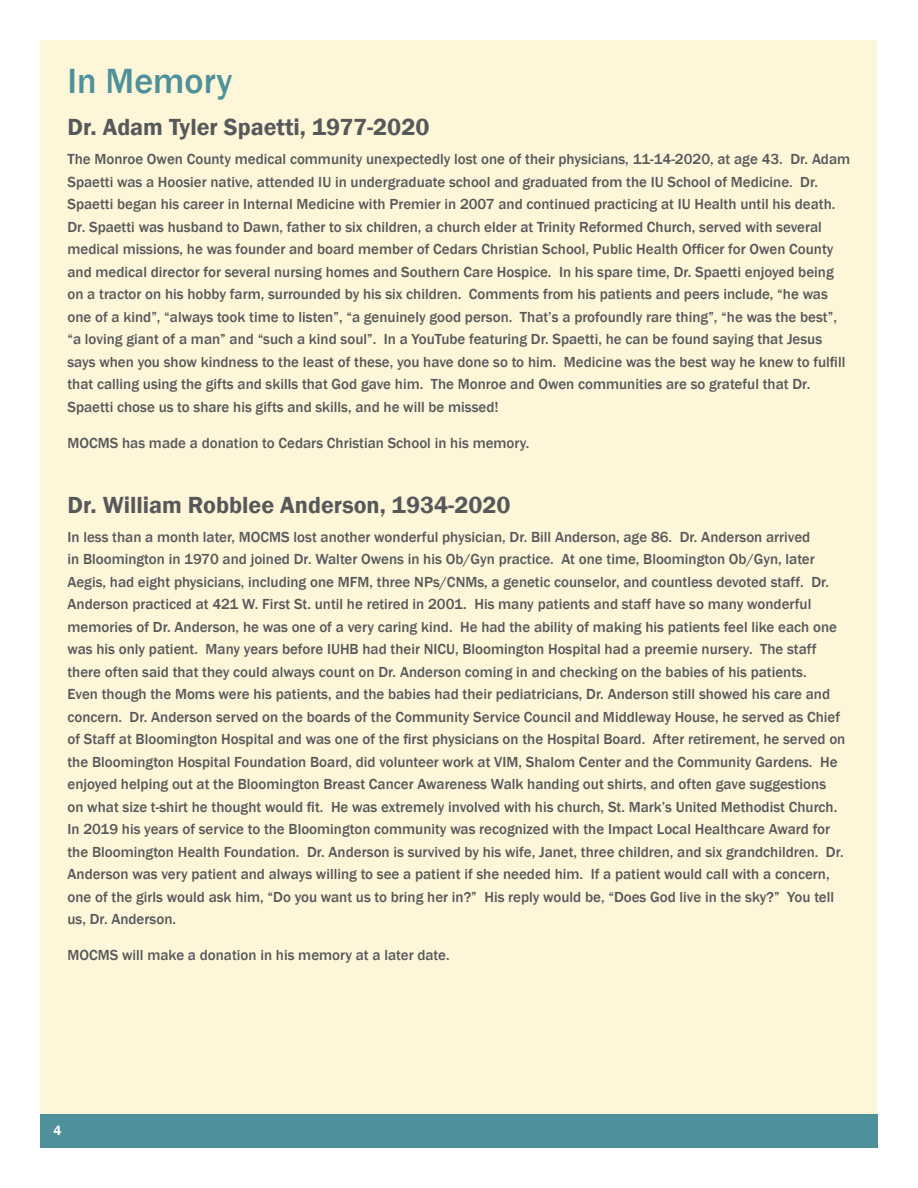
<style>
.page{position:relative;width:918px;height:1188px;background:#fff}
.page>*{position:absolute;margin:0;border:0;box-sizing:border-box;transform-origin:0 0}
.t1{font:500 36px "Franklin Gothic";color:#4e919a}
.t2{font:600 24px "Franklin Gothic";color:#57585a}
.t3{font:500 15px/22.5px "Franklin Gothic";color:#57585a}
.t4{font:600 13.5px "Franklin Gothic";color:#fff}
</style>
<div class="page">
<div style="left:40px;top:1114px;width:55px;height:34px;background:#4e919a"></div>
<div style="left:95px;top:1114px;width:783px;height:34px;background:#4e919a"></div>
<div style="left:40px;top:40px;width:838px;height:1074px;background:#fef6d9"></div>
<p class="t1" style="left:68px;top:58px;width:166px">In Memory</p>
<p class="t2" style="left:68px;top:112px;width:364px">Dr. Adam Tyler Spaetti, 1977-2020</p>
<p class="t3" style="left:68px;top:148px;width:784px">The Monroe Owen County medical community unexpectedly lost one of their physicians, 11-14-2020, at age 43. Dr. Adam Spaetti was a Hoosier native, attended IU in undergraduate school and graduated from the IU School of Medicine. Dr.<br>Spaetti began his career in Internal Medicine with Premier in 2007 and continued practicing at IU Health until his death.<br>Dr. Spaetti was husband to Dawn, father to six children, a church elder at Trinity Reformed Church, served with several medical missions, he was founder and board member of Cedars Christian School, Public Health Officer for Owen County and medical director for several nursing homes and Southern Care Hospice. In his spare time, Dr. Spaetti enjoyed being on a tractor on his hobby farm, surrounded by his six children. Comments from his patients and peers include, “he was one of a kind”, “always took time to listen”, “a genuinely good person. That’s a profoundly rare thing”, “he was the best”, “a loving giant of a man” and “such a kind soul”. In a YouTube featuring Dr. Spaetti, he can be found saying that Jesus says when you show kindness to the least of these, you have done so to him. Medicine was the best way he knew to fulfill that calling using the gifts and skills that God gave him. The Monroe and Owen communities are so grateful that Dr.<br>Spaetti chose us to share his gifts and skills, and he will be missed!</p>
<p class="t3" style="left:68px;top:432px;width:464px">MOCMS has made a donation to Cedars Christian School in his memory.</p>
<p class="t2" style="left:68px;top:490px;width:445px">Dr. William Robblee Anderson, 1934-2020</p>
<p class="t3" style="left:68px;top:526px;width:779px">In less than a month later, MOCMS lost another wonderful physician, Dr. Bill Anderson, age 86. Dr. Anderson arrived<br>in Bloomington in 1970 and joined Dr. Walter Owens in his Ob/Gyn practice. At one time, Bloomington Ob/Gyn, later Aegis, had eight physicians, including one MFM, three NPs/CNMs, a genetic counselor, and countless devoted staff. Dr.<br>Anderson practiced at 421 W. First St. until he retired in 2001. His many patients and staff have so many wonderful memories of Dr. Anderson, he was one of a very caring kind. He had the ability of making his patients feel like each one was his only patient. Many years before IUHB had their NICU, Bloomington Hospital had a preemie nursery. The staff there often said that they could always count on Dr. Anderson coming in and checking on the babies of his patients.<br>Even though the Moms were his patients, and the babies had their pediatricians, Dr. Anderson still showed his care and concern. Dr. Anderson served on the boards of the Community Service Council and Middleway House, he served as Chief of Staff at Bloomington Hospital and was one of the first physicians on the Hospital Board. After retirement, he served on the Bloomington Hospital Foundation Board, did volunteer work at VIM, Shalom Center and the Community Gardens. He enjoyed helping out at the Bloomington Breast Cancer Awareness Walk handing out shirts, and often gave suggestions on what size t-shirt he thought would fit. He was extremely involved with his church, St. Mark’s United Methodist Church.<br>In 2019 his years of service to the Bloomington community was recognized with the Impact Local Healthcare Award for the Bloomington Health Foundation. Dr. Anderson is survived by his wife, Janet, three children, and six grandchildren. Dr.<br>Anderson was very patient and always willing to see a patient if she needed him. If a patient would call with a concern, one of the girls would ask him, “Do you want us to bring her in?” His reply would be, “Does God live in the sky?” You tell us, Dr. Anderson.</p>
<p class="t3" style="left:68px;top:944px;width:384px">MOCMS will make a donation in his memory at a later date.</p>
<p class="t4" style="left:53px;top:1123px;width:9px">4</p>
</div>
